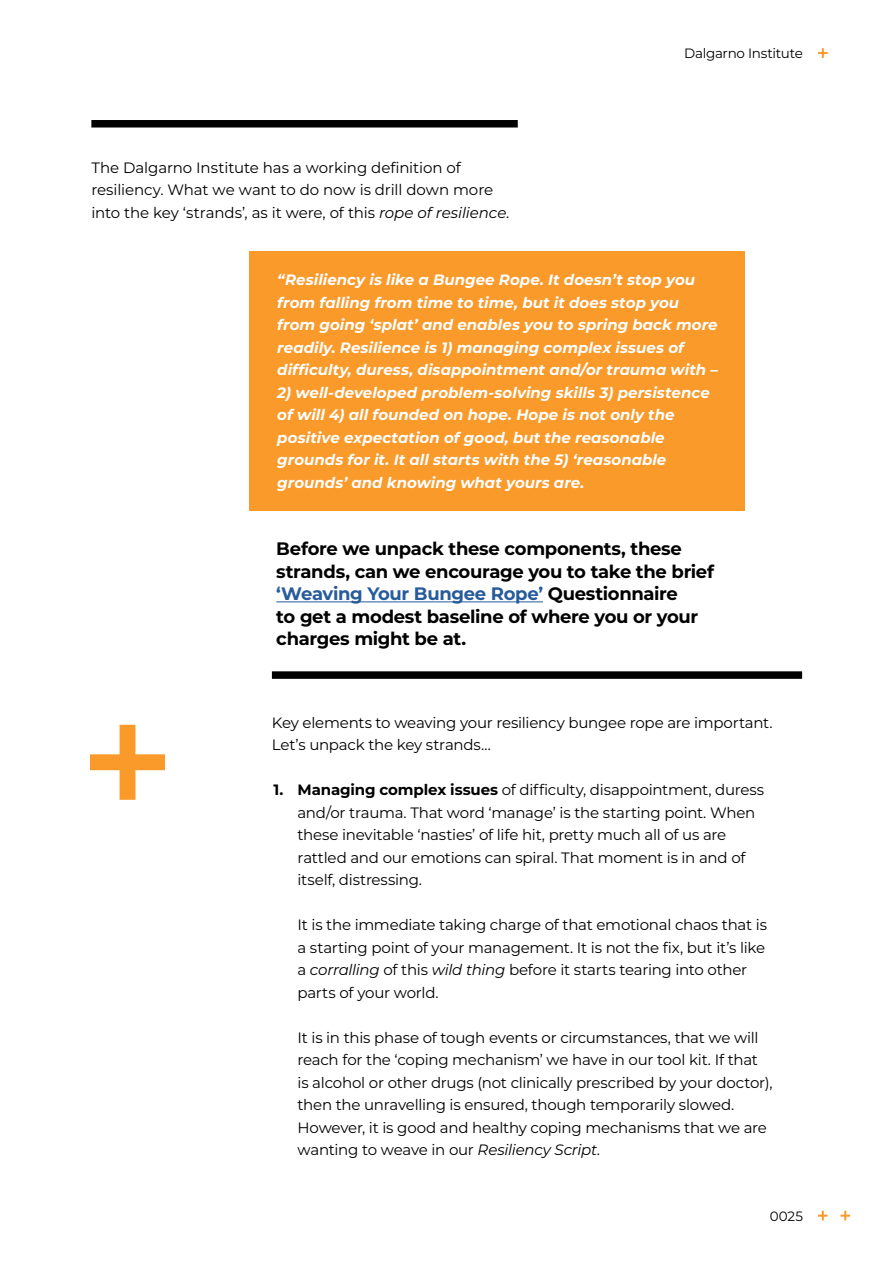
<style>
.page{position:relative;width:893px;height:1263px;background:#fff}
.page>*{position:absolute;margin:0;border:0;box-sizing:border-box;transform-origin:0 0}
.t1{font:700 18px/22.5px "Montserrat";letter-spacing:-.02em;color:#000}
.t2{font:15px/22.5px "Montserrat";letter-spacing:-.015em;color:#000}
.t3{font:italic 700 15px/22.5px "Montserrat";color:#fff}
.t4{font:700 15px "Montserrat";color:#000}
.t5{font:13.5px "Montserrat";letter-spacing:-.02em;color:#000}
.s1{font-style:italic}
.s2{color:#275b9b}
.s3{font-weight:700}
</style>
<div class="page">
<svg style="left:818px;top:48px;width:10px;height:10px"></svg>
<svg style="left:818px;top:1211px;width:10px;height:9px"></svg>
<svg style="left:840px;top:1211px;width:10px;height:9px"></svg>
<div style="left:249px;top:251px;width:496px;height:259px;background:#f99a2b"></div>
<div style="left:91px;top:120px;width:427px;height:7px;background:#000"></div>
<div style="left:272px;top:671px;width:530px;height:8px;background:#000"></div>
<hr style="left:276px;top:601px;width:267px;height:1px;background:#275b9b">
<svg style="left:90px;top:725px;width:75px;height:75px"></svg>
<p class="t2" style="left:91px;top:155px;width:419px">The Dalgarno Institute has a working definition of resiliency. What we want to do now is drill down more into the key ‘strands’, as it were, of this <span class="s1">rope of resilience</span>.</p>
<p class="t5" style="left:684px;top:44px;width:120px">Dalgarno Institute</p>
<p class="t3" style="left:277px;top:268px;width:442px">“Resiliency is like a Bungee Rope. It doesn’t stop you from falling from time to time, but it does stop you from going ‘splat’ and enables you to spring back more readily. Resilience is 1) managing complex issues of difficulty, duress, disappointment and/or trauma with –</p>
<p class="t3" style="left:277px;top:380px;width:434px">2) well-developed problem-solving skills 3) persistence of will 4) all founded on hope. Hope is not only the positive expectation of good, but the reasonable grounds for it. It all starts with the 5) ‘reasonable grounds’ and knowing what yours are.</p>
<p class="t1" style="left:276px;top:536px;width:439px">Before we unpack these components, these strands, can we encourage you to take the brief <span class="s2">‘Weaving Your Bungee Rope’</span> Questionnaire<br>to get a modest baseline of where you or your charges might be at.</p>
<p class="t2" style="left:272px;top:710px;width:502px">Key elements to weaving your resiliency bungee rope are important.<br>Let’s unpack the key strands…</p>
<p class="t2" style="left:297px;top:778px;width:468px"><span class="s3">Managing complex issues</span> of difficulty, disappointment, duress and/or trauma. That word ‘manage’ is the starting point. When these inevitable ‘nasties’ of life hit, pretty much all of us are rattled and our emotions can spiral. That moment is in and of itself, distressing.</p>
<p class="t2" style="left:297px;top:913px;width:471px">It is the immediate taking charge of that emotional chaos that is a starting point of your management. It is not the fix, but it’s like a <span class="s1">corralling</span> of this <span class="s1">wild thing</span> before it starts tearing into other parts of your world.</p>
<p class="t2" style="left:297px;top:1025px;width:477px">It is in this phase of tough events or circumstances, that we will reach for the ‘coping mechanism’ we have in our tool kit. If that is alcohol or other drugs (not clinically prescribed by your doctor), then the unravelling is ensured, though temporarily slowed.<br>However, it is good and healthy coping mechanisms that we are wanting to weave in our <span class="s1">Resiliency Script</span>.</p>
<p class="t4" style="left:273px;top:779px;width:12px">1.</p>
<p class="t5" style="left:770px;top:1206px;width:35px">0025</p>
</div>
